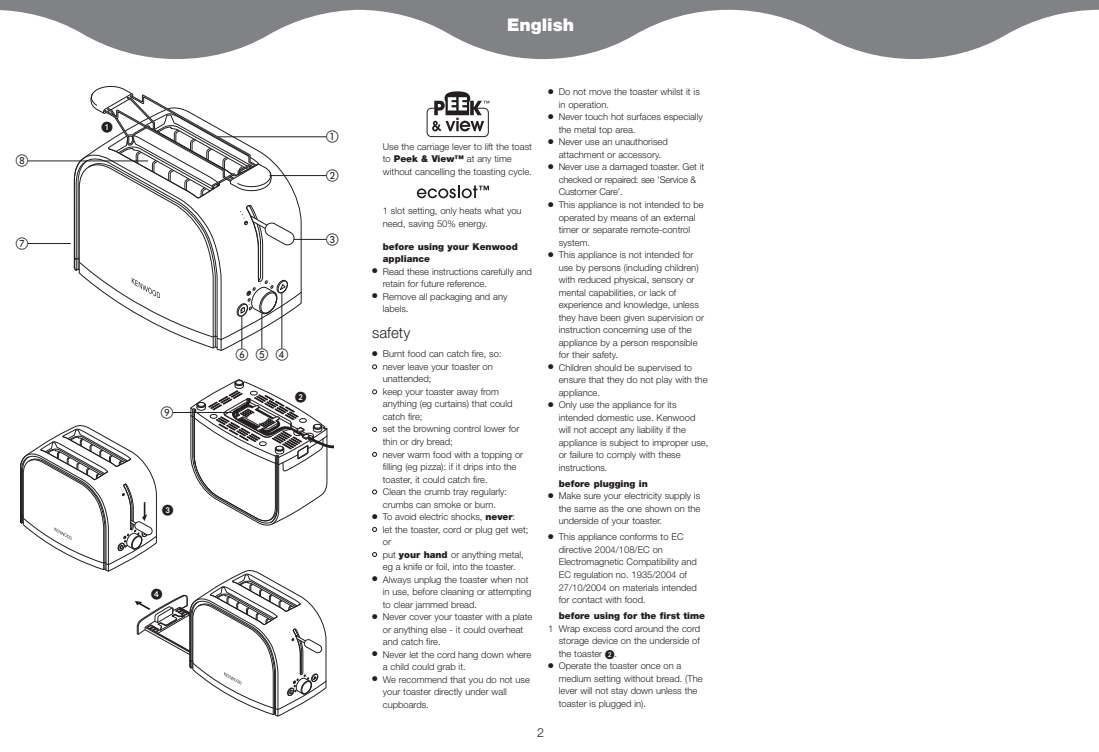
<style>
.page{position:relative;width:1099px;height:752px;background:#fff}
.page>*{position:absolute;margin:0;border:0;box-sizing:border-box;transform-origin:0 0}
.t1{font:900 17.5px "Helvetica Neue";color:#fff}
.t2{font:300 15px "Helvetica Neue";color:#231f20}
.t3{font:300 12.5px "Helvetica Neue";color:#231f20}
.t4{font:11.25px "European Pi One";color:#231f20}
.t5{font:300 9.38px/12.5px "Helvetica Neue";color:#231f20}
.t6{font:300 9.38px/12.5px "Helvetica Neue";letter-spacing:-.02em;color:#231f20}
.t7{font:900 9.38px/12.5px "Helvetica Neue";color:#231f20}
.s1{font-weight:900}
.s2{color:#fff}
.s3{font-family:"European Pi One";font-weight:400}
</style>
<div class="page">
<svg style="left:0;top:0;width:1098px;height:59px"></svg>
<svg style="left:417px;top:185px;width:72px;height:13px"></svg>
<div style="left:426px;top:108px;width:63px;height:29px;border:1px solid #231f20;border-radius:4px"></div>
<svg style="left:432px;top:91px;width:57px;height:40px"></svg>
<hr style="left:293px;top:239px;width:33px;height:1px;background:#231f20">
<hr style="left:218px;top:136px;width:108px;height:1px;background:#231f20">
<hr style="left:269px;top:175px;width:57px;height:1px;background:#231f20">
<hr style="left:28px;top:243px;width:43px;height:1px;background:#231f20">
<hr style="left:28px;top:161px;width:120px;height:1px;background:#231f20">
<svg style="left:74px;top:86px;width:227px;height:265px"></svg>
<svg style="left:20px;top:379px;width:313px;height:337px"></svg>
<p class="t4" style="left:295px;top:388px;width:13px">-</p>
<h1 class="t1" style="left:507px;top:19px;width:69px">English</h1>
<p class="t5" style="left:383px;top:141px;width:151px">Use the carriage lever to lift the toast to <span class="s1">Peek &amp; View™</span> at any time without cancelling the toasting cycle.</p>
<p class="t5" style="left:383px;top:205px;width:140px">1 slot setting, only heats what you need, saving 50% energy.</p>
<p class="t7" style="left:383px;top:241px;width:136px">before using your Kenwood appliance</p>
<p class="t5" style="left:383px;top:266px;width:150px;text-indent:-11px">● Read these instructions carefully and retain for future reference.</p>
<p class="t5" style="left:383px;top:291px;width:126px;text-indent:-11px">● Remove all packaging and any labels.</p>
<h2 class="t2" style="left:372px;top:327px;width:40px">safety</h2>
<p class="t5" style="left:372px;top:348px;width:131px">● Burnt food can catch fire, so:</p>
<p class="t5" style="left:383px;top:361px;width:111px;text-indent:-10px"><span class="s2">●</span> never leave your toaster on unattended;</p>
<p class="t5" style="left:383px;top:386px;width:131px;text-indent:-10px"><span class="s2">●</span> keep your toaster away from anything (eg curtains) that could catch fire;</p>
<p class="t5" style="left:383px;top:423px;width:138px;text-indent:-10px"><span class="s2">●</span> set the browning control lower for thin or dry bread;</p>
<p class="t5" style="left:383px;top:448px;width:142px;text-indent:-10px"><span class="s2">●</span> never warm food with a topping or filling (eg pizza): if it drips into the toaster, it could catch fire.</p>
<p class="t5" style="left:372px;top:486px;width:136px;text-align:center"><span class="s2">●</span> Clean the crumb tray regularly: crumbs can smoke or burn.</p>
<p class="t5" style="left:372px;top:511px;width:144px">● To avoid electric shocks, <span class="s1">never</span>:</p>
<p class="t5" style="left:383px;top:523px;width:147px;text-indent:-10px"><span class="s2">●</span> let the toaster, cord or plug get wet; or</p>
<p class="t5" style="left:372px;top:548px;width:153px;text-align:center"><span class="s2">●</span> put <span class="s1">your hand</span> or anything metal, eg a knife or foil, into the toaster.</p>
<p class="t5" style="left:383px;top:573px;width:150px;text-indent:-11px">● Always unplug the toaster when not in use, before cleaning or attempting to clear jammed bread.</p>
<p class="t5" style="left:383px;top:611px;width:151px;text-indent:-11px">● Never cover your toaster with a plate or anything else - it could overheat and catch fire.</p>
<p class="t5" style="left:383px;top:648px;width:150px;text-indent:-11px">● Never let the cord hang down where a child could grab it.</p>
<p class="t5" style="left:383px;top:673px;width:149px;text-indent:-11px">● We recommend that you do not use your toaster directly under wall cupboards.</p>
<p class="t5" style="left:558px;top:87px;width:143px;text-indent:-11px">● Do not move the toaster whilst it is in operation.</p>
<p class="t5" style="left:558px;top:112px;width:145px;text-indent:-11px">● Never touch hot surfaces especially the metal top area.</p>
<p class="t5" style="left:548px;top:137px;width:121px;text-align:center">● Never use an unauthorised attachment or accessory.</p>
<p class="t6" style="left:558px;top:162px;width:147px;text-indent:-11px">● Never use a damaged toaster. Get it checked or repaired: see 'Service &amp;<br>Customer Care'.</p>
<p class="t5" style="left:558px;top:199px;width:146px;text-indent:-11px">● This appliance is not intended to be operated by means of an external timer or separate remote-control system.</p>
<p class="t5" style="left:558px;top:249px;width:147px;text-indent:-11px">● This appliance is not intended for use by persons (including children) with reduced physical, sensory or mental capabilities, or lack of experience and knowledge, unless they have been given supervision or instruction concerning use of the appliance by a person responsible for their safety.</p>
<p class="t5" style="left:558px;top:362px;width:150px;text-indent:-11px">● Children should be supervised to ensure that they do not play with the appliance.</p>
<p class="t5" style="left:558px;top:399px;width:151px;text-indent:-11px">● Only use the appliance for its intended domestic use. Kenwood will not accept any liability if the appliance is subject to improper use, or failure to comply with these instructions.</p>
<p class="t7" style="left:558px;top:478px;width:91px">before plugging in</p>
<p class="t5" style="left:558px;top:490px;width:143px;text-align:justify;text-indent:-11px">● Make sure your electricity supply is the same as the one shown on the underside of your toaster.</p>
<p class="t5" style="left:558px;top:531px;width:140px;text-indent:-11px">● This appliance conforms to EC directive 2004/108/EC on<br>Electromagnetic Compatibility and<br>EC regulation no. 1935/2004 of<br>27/10/2004 on materials intended for contact with food.</p>
<p class="t7" style="left:558px;top:610px;width:148px">before using for the first time</p>
<p class="t5" style="left:558px;top:622px;width:143px;text-align:justify;text-indent:-11px">1 Wrap excess cord around the cord storage device on the underside of the toaster <span class="s3">-</span>.</p>
<p class="t5" style="left:558px;top:660px;width:145px;text-indent:-11px">● Operate the toaster once on a medium setting without bread. (The lever will not stay down unless the toaster is plugged in).</p>
<h3 class="t3" style="left:537px;top:728px;width:8px">2</h3>
</div>
